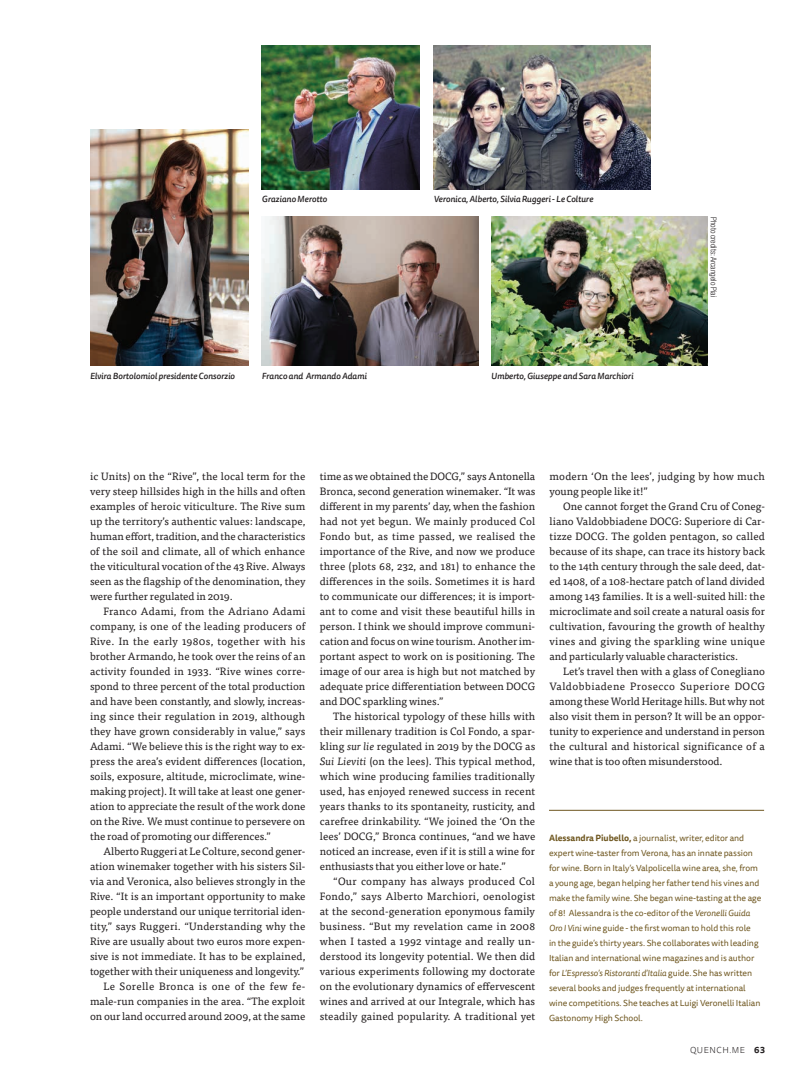
<style>
.page{position:relative;width:810px;height:1080px;background:#fff}
.page>*{position:absolute;margin:0;border:0;box-sizing:border-box;transform-origin:0 0}
.t1{font:10.62px/15px "Tisa Pro";color:#231f20;text-align:justify}
.t2{font:8.75px/15px "Tisa Sans Pro";letter-spacing:-.005em;color:#6f5720}
.t3{font:italic 500 8.75px "Tisa Sans Pro";letter-spacing:-.005em;color:#231f20}
.t4{font:300 8.75px "Tisa Sans Pro";letter-spacing:.06em;color:#231f20}
.t5{font:300 condensed 8.12px "Helvetica Neue";letter-spacing:-.005em;color:#231f20}
.s1{font-style:italic}
.s2{font-weight:700}
</style>
<div class="page">
<hr style="left:549px;top:810px;width:215px;height:1px;background:#6f5720">
<img style="left:90px;top:130px;width:159px;height:236px">
<img style="left:262px;top:217px;width:216px;height:149px">
<img style="left:491px;top:217px;width:217px;height:149px">
<img style="left:262px;top:45px;width:157px;height:145px">
<img style="left:434px;top:45px;width:216px;height:144px">
<p class="t3" style="left:262px;top:193px;width:67px">Graziano Merotto</p>
<p class="t3" style="left:434px;top:193px;width:161px">Veronica, Alberto, Silvia Ruggeri - Le Colture</p>
<p class="t3" style="left:90px;top:370px;width:146px">Elvira Bortolomiol presidente Consorzio</p>
<p class="t3" style="left:262px;top:370px;width:106px">Franco and Armando Adami</p>
<p class="t3" style="left:491px;top:370px;width:144px">Umberto, Giuseppe and Sara Marchiori</p>
<p class="t5" style="left:718px;top:217px;width:82px;rotate:90deg">Photo credits: Arcangelo Piai</p>
<p class="t1" style="left:90px;top:468px;width:217px">ic Units) on the “Rive”, the local term for the very steep hillsides high in the hills and often examples of heroic viticulture. The Rive sum up the territory’s authentic values: landscape, human effort, tradition, and the characteristics of the soil and climate, all of which enhance the viticultural vocation of the 43 Rive. Always seen as the flagship of the denomination, they were further regulated in 2019.</p>
<p class="t1" style="left:90px;top:603px;width:217px;text-indent:14px">Franco Adami, from the Adriano Adami company, is one of the leading producers of Rive. In the early 1980s, together with his brother Armando, he took over the reins of an activity founded in 1933. “Rive wines corre&shy;spond to three percent of the total production and have been constantly, and slowly, increas&shy;ing since their regulation in 2019, although they have grown considerably in value,” says Adami. “We believe this is the right way to ex&shy;press the area’s evident differences (location, soils, exposure, altitude, microclimate, wine&shy;making project). It will take at least one gener&shy;ation to appreciate the result of the work done on the Rive. We must continue to persevere on the road of promoting our differences.”</p>
<p class="t1" style="left:90px;top:843px;width:217px;text-align:right">Alberto Ruggeri at Le Colture, second gener&shy;ation winemaker together with his sisters Sil&shy;via and Veronica, also believes strongly in the Rive. “It is an important opportunity to make people understand our unique territorial iden&shy;tity,” says Ruggeri. “Understanding why the Rive are usually about two euros more expen&shy;sive is not immediate. It has to be explained, together with their uniqueness and longevity.” Le Sorelle Bronca is one of the few fe&shy;male-run companies in the area. “The exploit on our land occurred around 2009, at the same</p>
<p class="t1" style="left:320px;top:468px;width:217px">time as we obtained the DOCG,” says Antonella Bronca, second generation winemaker. “It was different in my parents’ day, when the fashion had not yet begun. We mainly produced Col Fondo but, as time passed, we realised the importance of the Rive, and now we produce three (plots 68, 232, and 181) to enhance the differences in the soils. Sometimes it is hard to communicate our differences; it is import&shy;ant to come and visit these beautiful hills in person. I think we should improve communi&shy;cation and focus on wine tourism. Another im&shy;portant aspect to work on is positioning. The image of our area is high but not matched by adequate price differentiation between DOCG and DOC sparkling wines.”</p>
<p class="t1" style="left:320px;top:708px;width:217px;text-indent:14px">The historical typology of these hills with their millenary tradition is Col Fondo, a spar&shy;kling <span class="s1">sur lie</span> regulated in 2019 by the DOCG as <span class="s1">Sui Lieviti</span> (on the lees). This typical method, which wine producing families traditionally used, has enjoyed renewed success in recent years thanks to its spontaneity, rusticity, and carefree drinkability. “We joined the ‘On the lees’ DOCG,” Bronca continues, “and we have noticed an increase, even if it is still a wine for enthusiasts that you either love or hate.”</p>
<p class="t1" style="left:320px;top:873px;width:217px;text-indent:14px">“Our company has always produced Col Fondo,” says Alberto Marchiori, oenologist at the second-generation eponymous family business. “But my revelation came in 2008 when I tasted a 1992 vintage and really un&shy;derstood its longevity potential. We then did various experiments following my doctorate on the evolutionary dynamics of effervescent wines and arrived at our Integrale, which has steadily gained popularity. A traditional yet</p>
<p class="t1" style="left:550px;top:468px;width:217px">modern ‘On the lees’, judging by how much young people like it!”</p>
<p class="t1" style="left:550px;top:498px;width:217px;text-indent:14px">One cannot forget the Grand Cru of Coneg&shy;liano Valdobbiadene DOCG: Superiore di Car&shy;tizze DOCG. The golden pentagon, so called because of its shape, can trace its history back to the 14th century through the sale deed, dat&shy;ed 1408, of a 108-hectare patch of land divided among 143 families. It is a well-suited hill: the microclimate and soil create a natural oasis for cultivation, favouring the growth of healthy vines and giving the sparkling wine unique and particularly valuable characteristics.</p>
<p class="t1" style="left:550px;top:663px;width:217px;text-indent:14px">Let’s travel then with a glass of Conegliano Valdobbiadene Prosecco Superiore DOCG among these World Heritage hills. But why not also visit them in person? It will be an oppor&shy;tunity to experience and understand in person the cultural and historical significance of a wine that is too often misunderstood.</p>
<p class="t2" style="left:549px;top:831px;width:214px"><span class="s2">Alessandra Piubello,</span> a journalist, writer, editor and expert wine-taster from Verona, has an innate passion for wine. Born in Italy’s Valpolicella wine area, she, from a young age, began helping her father tend his vines and make the family wine. She began wine-tasting at the age of 8! Alessandra is the co-editor of the <span class="s1">Veronelli Guida Oro I Vini</span> wine guide - the first woman to hold this role<br>in the guide’s thirty years. She collaborates with leading Italian and international wine magazines and is author for <span class="s1">L’Espresso’s Ristoranti d’Italia</span> guide. She has written several books and judges frequently at international wine competitions. She teaches at Luigi Veronelli Italian Gastonomy High School.</p>
<p class="t4" style="left:690px;top:1044px;width:76px">QUENCH.ME <span class="s2">63</span></p>
</div>
